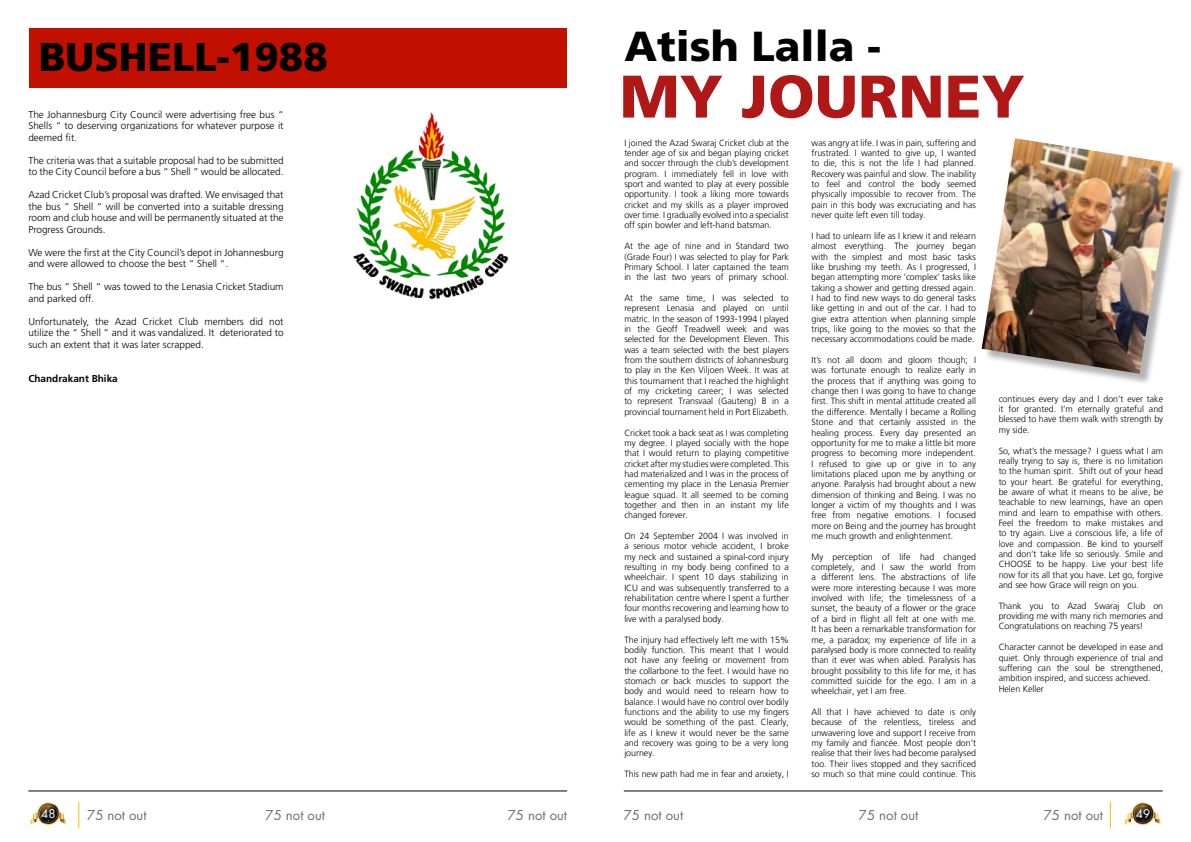
<style>
.page{position:relative;width:1191px;height:842px;background:#fff}
.page>*{position:absolute;margin:0;border:0;box-sizing:border-box;transform-origin:0 0}
.t1{font:900 60px "Frutiger";color:#b01717}
.t2{font:900 42px "Frutiger";color:#000}
.t3{font:900 40px "Frutiger";color:#000}
.t4{font:13.2px "Futura";color:#6d6e71}
.t5{font:11.6px "Futura";color:#fff}
.t6{font:300 10px/11.5px "Frutiger";color:#000;text-align:justify}
.t7{font:700 10px "Frutiger";color:#000}
.t8{font:300 9px/10.3px "Frutiger LT";color:#000;text-align:justify}
</style>
<div class="page">
<svg style="left:30px;top:802px;width:37px;height:23px"></svg>
<svg style="left:1124px;top:802px;width:37px;height:23px"></svg>
<svg style="left:79px;top:802px;width:1px;height:26px"></svg>
<svg style="left:1110px;top:802px;width:1px;height:26px"></svg>
<hr style="left:28px;top:790px;width:539px;height:1px;background:#000">
<hr style="left:624px;top:790px;width:538px;height:1px;background:#000">
<img style="left:353px;top:112px;width:156px;height:188px">
<div style="left:29px;top:28px;width:537px;height:60px;background:#c10f00"></div>
<div style="left:983px;top:140px;width:201px;height:246px;background:#000;opacity:.3"></div>
<img style="left:981px;top:138px;width:191px;height:236px">
<h3 class="t3" style="left:39px;top:33px;width:291px">BUSHELL-1988</h3>
<p class="t6" style="left:28px;top:109px;width:257px">The Johannesburg City Council were advertising free bus “ Shells “ to deserving organizations for whatever purpose it deemed fit.</p>
<p class="t6" style="left:28px;top:155px;width:257px">The criteria was that a suitable proposal had to be submitted to the City Council before a bus “ Shell “ would be allocated.</p>
<p class="t6" style="left:28px;top:189px;width:257px">Azad Cricket Club’s proposal was drafted. We envisaged that the bus “ Shell “ will be converted into a suitable dressing room and club house and will be permanently situated at the Progress Grounds.</p>
<p class="t6" style="left:28px;top:247px;width:257px">We were the first at the City Council’s depot in Johannesburg and were allowed to choose the best “ Shell “.</p>
<p class="t6" style="left:28px;top:281px;width:257px">The bus “ Shell “ was towed to the Lenasia Cricket Stadium and parked off.</p>
<p class="t6" style="left:28px;top:316px;width:257px">Unfortunately, the Azad Cricket Club members did not utilize the “ Shell “ and it was vandalized. It deteriorated to such an extent that it was later scrapped.</p>
<p class="t7" style="left:28px;top:373px;width:91px">Chandrakant Bhika</p>
<h2 class="t2" style="left:624px;top:21px;width:258px">Atish Lalla -</h2>
<h1 class="t1" style="left:619px;top:60px;width:407px">MY JOURNEY</h1>
<p class="t8" style="left:624px;top:138px;width:166px">I joined the Azad Swaraj Cricket club at the tender age of six and began playing cricket and soccer through the club’s development program. I immediately fell in love with sport and wanted to play at every possible opportunity. I took a liking more towards cricket and my skills as a player improved over time. I gradually evolved into a specialist off spin bowler and left-hand batsman.</p>
<p class="t8" style="left:624px;top:241px;width:166px">At the age of nine and in Standard two (Grade Four) I was selected to play for Park Primary School. I later captained the team in the last two years of primary school.</p>
<p class="t8" style="left:624px;top:293px;width:166px">At the same time, I was selected to represent Lenasia and played on until matric. In the season of 1993-1994 I played in the Geoff Treadwell week and was selected for the Development Eleven. This was a team selected with the best players from the southern districts of Johannesburg to play in the Ken Viljoen Week. It was at this tournament that I reached the highlight of my cricketing career; I was selected to represent Transvaal (Gauteng) B in a provincial tournament held in Port Elizabeth.</p>
<p class="t8" style="left:624px;top:427px;width:166px">Cricket took a back seat as I was completing my degree. I played socially with the hope that I would return to playing competitive cricket after my studies were completed. This had materialized and I was in the process of cementing my place in the Lenasia Premier league squad. It all seemed to be coming together and then in an instant my life changed forever.</p>
<p class="t8" style="left:624px;top:531px;width:166px">On 24 September 2004 I was involved in a serious motor vehicle accident, I broke my neck and sustained a spinal-cord injury resulting in my body being confined to a wheelchair. I spent 10 days stabilizing in ICU and was subsequently transferred to a rehabilitation centre where I spent a further four months recovering and learning how to live with a paralysed body.</p>
<p class="t8" style="left:624px;top:634px;width:166px">The injury had effectively left me with 15% bodily function. This meant that I would not have any feeling or movement from the collarbone to the feet. I would have no stomach or back muscles to support the body and would need to relearn how to balance. I would have no control over bodily functions and the ability to use my fingers would be something of the past. Clearly, life as I knew it would never be the same and recovery was going to be a very long journey.</p>
<p class="t8" style="left:624px;top:769px;width:166px">This new path had me in fear and anxiety, I</p>
<p class="t8" style="left:811px;top:138px;width:166px">was angry at life. I was in pain, suffering and frustrated. I wanted to give up, I wanted to die, this is not the life I had planned.<br>Recovery was painful and slow. The inability to feel and control the body seemed physically impossible to recover from. The pain in this body was excruciating and has never quite left even till today.</p>
<p class="t8" style="left:811px;top:231px;width:166px">I had to unlearn life as I knew it and relearn almost everything. The journey began with the simplest and most basic tasks like brushing my teeth. As I progressed, I began attempting more ‘complex’ tasks like taking a shower and getting dressed again.<br>I had to find new ways to do general tasks like getting in and out of the car. I had to give extra attention when planning simple trips, like going to the movies so that the necessary accommodations could be made.</p>
<p class="t8" style="left:811px;top:355px;width:166px">It’s not all doom and gloom though; I was fortunate enough to realize early in the process that if anything was going to change then I was going to have to change first. This shift in mental attitude created all the difference. Mentally I became a Rolling Stone and that certainly assisted in the healing process. Every day presented an opportunity for me to make a little bit more progress to becoming more independent.<br>I refused to give up or give in to any limitations placed upon me by anything or anyone. Paralysis had brought about a new dimension of thinking and Being. I was no longer a victim of my thoughts and I was free from negative emotions. I focused more on Being and the journey has brought me much growth and enlightenment.</p>
<p class="t8" style="left:811px;top:551px;width:166px">My perception of life had changed completely, and I saw the world from a different lens. The abstractions of life were more interesting because I was more involved with life; the timelessness of a sunset, the beauty of a flower or the grace of a bird in flight all felt at one with me.<br>It has been a remarkable transformation for me, a paradox; my experience of life in a paralysed body is more connected to reality than it ever was when abled. Paralysis has brought possibility to this life for me, it has committed suicide for the ego. I am in a wheelchair, yet I am free.</p>
<p class="t8" style="left:811px;top:707px;width:166px">All that I have achieved to date is only because of the relentless, tireless and unwavering love and support I receive from my family and fiancée. Most people don’t realise that their lives had become paralysed too. Their lives stopped and they sacrificed so much so that mine could continue. This</p>
<p class="t8" style="left:998px;top:394px;width:166px">continues every day and I don’t ever take it for granted. I’m eternally grateful and blessed to have them walk with strength by my side.</p>
<p class="t8" style="left:998px;top:445px;width:166px">So, what’s the message? I guess what I am really trying to say is, there is no limitation to the human spirit. Shift out of your head to your heart. Be grateful for everything, be aware of what it means to be alive, be teachable to new learnings, have an open mind and learn to empathise with others.<br>Feel the freedom to make mistakes and to try again. Live a conscious life, a life of love and compassion. Be kind to yourself and don’t take life so seriously. Smile and CHOOSE to be happy. Live your best life now for its all that you have. Let go, forgive and see how Grace will reign on you.</p>
<p class="t8" style="left:998px;top:601px;width:166px">Thank you to Azad Swaraj Club on providing me with many rich memories and Congratulations on reaching 75 years!</p>
<p class="t8" style="left:998px;top:642px;width:166px;text-align:left">Character cannot be developed in ease and quiet. Only through experience of trial and suffering can the soul be strengthened, ambition inspired, and success achieved.<br>Helen Keller</p>
<p class="t5" style="left:41px;top:806px;width:16px">48</p>
<h3 class="t4" style="left:87px;top:806px;width:61px">75 not out</h3>
<h3 class="t4" style="left:265px;top:806px;width:61px">75 not out</h3>
<h3 class="t4" style="left:508px;top:806px;width:61px">75 not out</h3>
<h3 class="t4" style="left:624px;top:806px;width:61px">75 not out</h3>
<h3 class="t4" style="left:859px;top:806px;width:61px">75 not out</h3>
<h3 class="t4" style="left:1043px;top:806px;width:61px">75 not out</h3>
<p class="t5" style="left:1135px;top:806px;width:16px">49</p>
</div>
